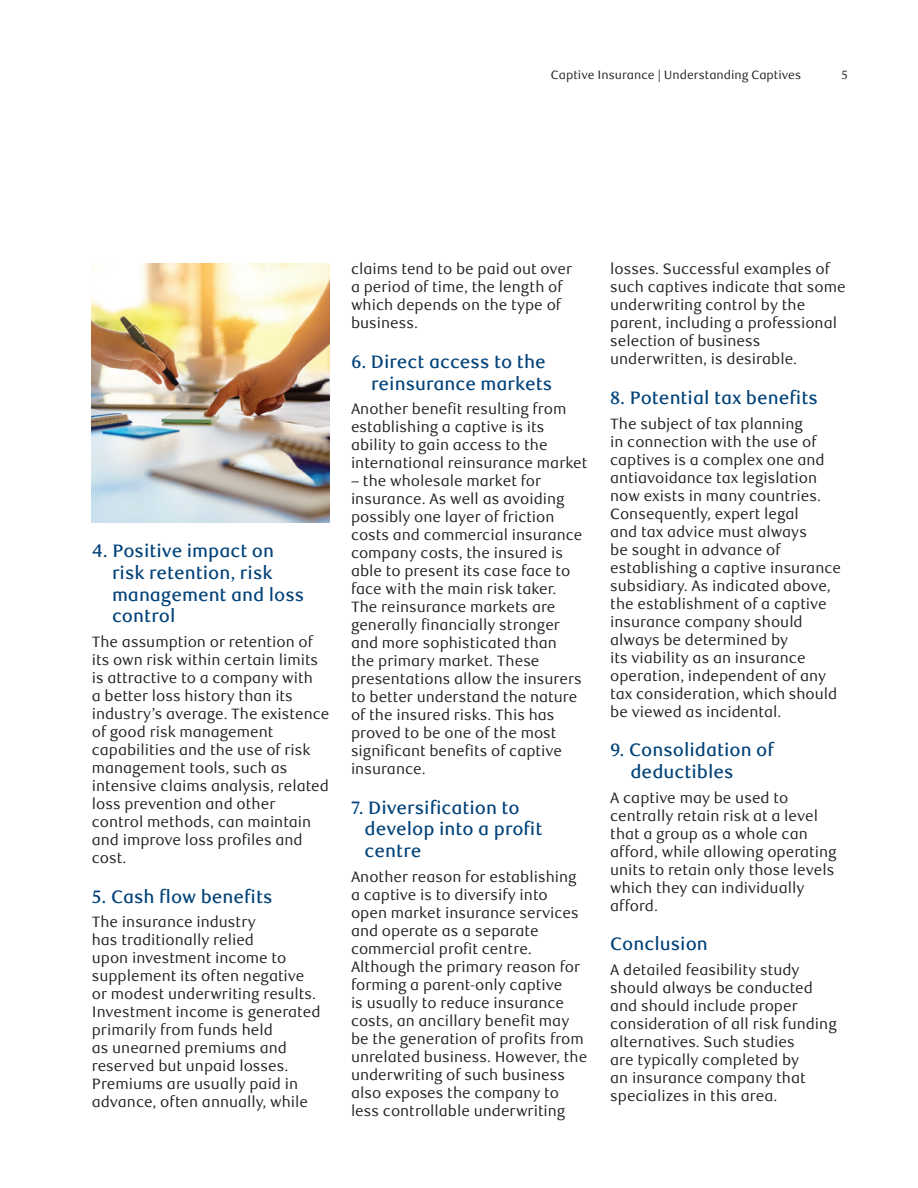
<style>
.page{position:relative;width:918px;height:1188px;background:#fff}
.page>*{position:absolute;margin:0;border:0;box-sizing:border-box;transform-origin:0 0}
.t1{font:500 18px/21.6px "RBC Text";color:#004279}
.t2{font:15px/18px "RBC Text";color:#231f20}
.t3{font:12px "RBC Text";color:#231f20}
</style>
<div class="page">
<img style="left:92px;top:264px;width:237px;height:259px">
<p class="t3" style="left:551px;top:68px;width:252px">Captive Insurance | Understanding Captives</p>
<p class="t3" style="left:842px;top:68px;width:8px">5</p>
<p class="t1" style="left:112px;top:541px;width:194px;text-indent:-20px">4. Positive impact on risk retention, risk management and loss control</p>
<p class="t2" style="left:92px;top:633px;width:239px">The assumption or retention of its own risk within certain limits is attractive to a company with<br>a better loss history than its industry’s average. The existence of good risk management capabilities and the use of risk management tools, such as intensive claims analysis, related loss prevention and other control methods, can maintain and improve loss profiles and cost.</p>
<p class="t1" style="left:92px;top:886px;width:182px">5. Cash flow benefits</p>
<p class="t2" style="left:92px;top:914px;width:230px">The insurance industry<br>has traditionally relied<br>upon investment income to supplement its often negative or modest underwriting results.<br>Investment income is generated primarily from funds held<br>as unearned premiums and reserved but unpaid losses.<br>Premiums are usually paid in advance, often annually, while</p>
<p class="t2" style="left:351px;top:260px;width:223px">claims tend to be paid out over a period of time, the length of which depends on the type of business.</p>
<p class="t1" style="left:371px;top:351px;width:182px;text-indent:-20px">6. Direct access to the reinsurance markets</p>
<p class="t2" style="left:351px;top:400px;width:238px">Another benefit resulting from establishing a captive is its ability to gain access to the international reinsurance market</p>
<p class="t2" style="left:351px;top:472px;width:233px">– the wholesale market for insurance. As well as avoiding possibly one layer of friction costs and commercial insurance company costs, the insured is able to present its case face to face with the main risk taker.<br>The reinsurance markets are generally financially stronger and more sophisticated than the primary market. These presentations allow the insurers to better understand the nature of the insured risks. This has proved to be one of the most significant benefits of captive insurance.</p>
<p class="t1" style="left:364px;top:797px;width:180px;text-indent:-14px">7. Diversification to develop into a profit centre</p>
<p class="t2" style="left:351px;top:868px;width:238px">Another reason for establishing a captive is to diversify into open market insurance services and operate as a separate commercial profit centre.<br>Although the primary reason for forming a parent-only captive<br>is usually to reduce insurance costs, an ancillary benefit may be the generation of profits from unrelated business. However, the underwriting of such business also exposes the company to less controllable underwriting</p>
<p class="t2" style="left:610px;top:260px;width:237px">losses. Successful examples of such captives indicate that some underwriting control by the parent, including a professional selection of business underwritten, is desirable.</p>
<p class="t1" style="left:610px;top:387px;width:209px">8. Potential tax benefits</p>
<p class="t2" style="left:610px;top:415px;width:232px">The subject of tax planning<br>in connection with the use of captives is a complex one and antiavoidance tax legislation now exists in many countries.<br>Consequently, expert legal<br>and tax advice must always<br>be sought in advance of establishing a captive insurance subsidiary. As indicated above, the establishment of a captive insurance company should always be determined by<br>its viability as an insurance operation, independent of any tax consideration, which should be viewed as incidental.</p>
<p class="t1" style="left:630px;top:740px;width:145px;text-indent:-20px">9. Consolidation of deductibles</p>
<p class="t2" style="left:610px;top:789px;width:228px">A captive may be used to centrally retain risk at a level that a group as a whole can afford, while allowing operating units to retain only those levels which they can individually afford.</p>
<p class="t1" style="left:610px;top:934px;width:99px">Conclusion</p>
<p class="t2" style="left:610px;top:961px;width:228px">A detailed feasibility study should always be conducted and should include proper consideration of all risk funding alternatives. Such studies<br>are typically completed by<br>an insurance company that specializes in this area.</p>
</div>
